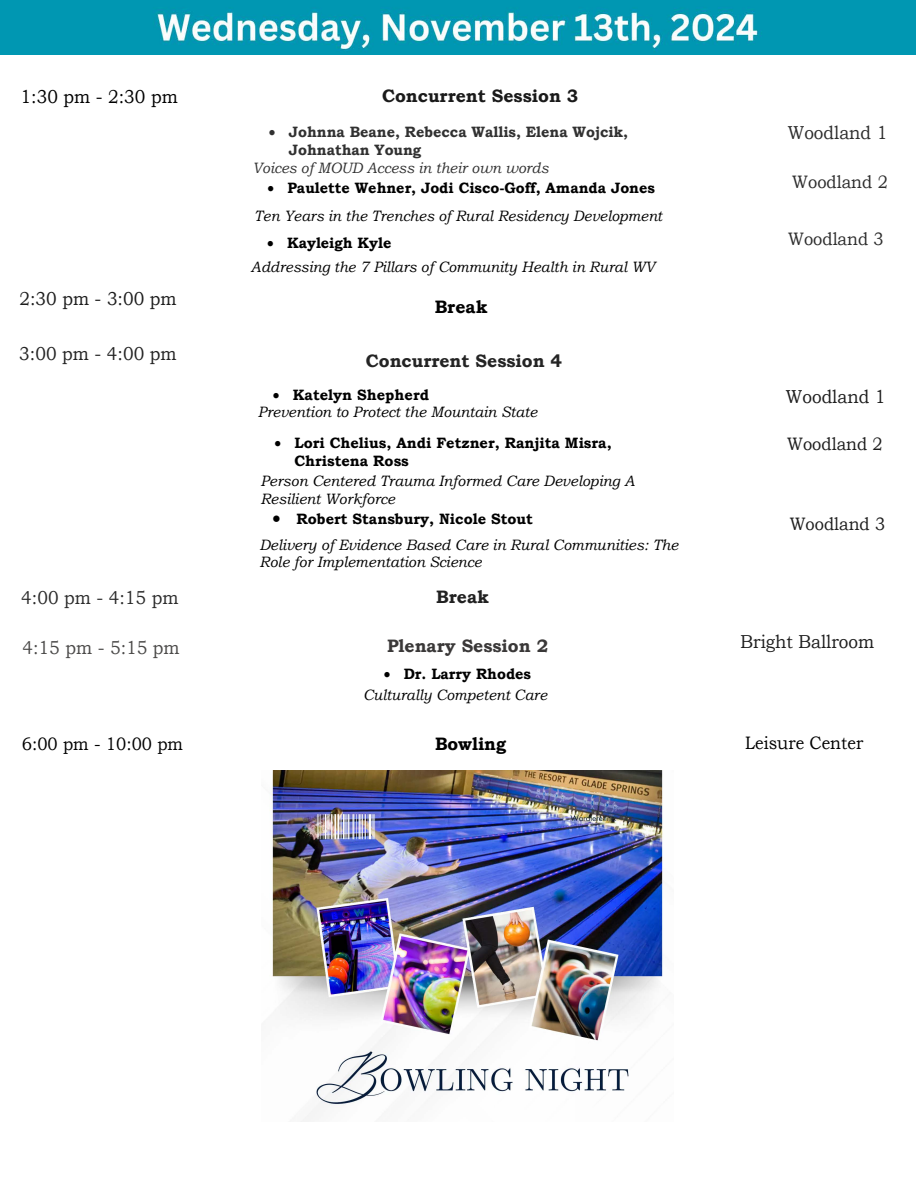
<style>
.page{position:relative;width:918px;height:1188px;background:#fff}
.page>*{position:absolute;margin:0;border:0;box-sizing:border-box;transform-origin:0 0}
.t1{font:18.75px "Bookman Old Style";color:#1e1e1e;scale:.92 1}
.t2{font:18.75px "Bookman Old Style";color:#000;scale:.92 1}
.t3{font:18.75px "Bookman Old Style";color:#1d1d1d;scale:.92 1}
.t4{font:18.75px "Bookman Old Style";color:#232323;scale:.92 1}
.t5{font:18.75px "Bookman Old Style";color:#2b2b2b;scale:.92 1}
.t6{font:18.75px "Bookman Old Style";color:#4b4a49;scale:.92 1}
.t7{font:18.75px "Bookman Old Style";color:#2d2d2d;scale:.92 1}
.t8{font:18px "Bookman Old Style";color:#000;scale:.92 1}
.t9{font:700 18px "Bookman Old Style";color:#1a1a1a}
.t10{font:700 18px "Bookman Old Style";color:#242424}
.t11{font:18px "Bookman Old Style";color:#2d2d2d;scale:.92 1}
.t12{font:18px "Bookman Old Style";color:#1e1e1e;scale:.92 1}
.t13{font:700 18px "Bookman Old Style";color:#3a3838}
.t14{font:700 18px "Bookman Old Style";color:#000;scale:.96 1}
.t15{font:700 18px "Bookman Old Style";color:#000}
.t16{font:700 18px "Bookman Old Style";color:#212121}
.t17{font:italic 15px/17.4px "Bookman Old Style";color:#000}
.t18{font:italic 15px/28.5px "Bookman Old Style";color:#000;text-align:center;scale:.96 1}
.t19{font:700 15px/18px "Bookman Old Style";color:#313131;scale:.96 1}
.t20{font:700 15px/18px "Bookman Old Style";color:#000}
.t21{font:italic 15px/21px "Bookman Old Style";color:#000;text-align:center;scale:.96 1}
.t22{font:italic 15px "Bookman Old Style";color:#313131;scale:.96 1}
.s1{font-style:inherit}
.s2{font-weight:700;font-style:normal}
</style>
<div class="page">
<img style="left:0;top:0;width:916px;height:54px">
<img style="left:271px;top:771px;width:392px;height:350px">
<p class="t2" style="left:21px;top:85px;width:172px">1:30 pm - 2:30 pm</p>
<p class="t3" style="left:19px;top:286px;width:172px">2:30 pm - 3:00 pm</p>
<p class="t4" style="left:19px;top:341px;width:173px">3:00 pm - 4:00 pm</p>
<p class="t5" style="left:21px;top:585px;width:172px">4:00 pm - 4:15 pm</p>
<p class="t6" style="left:23px;top:635px;width:172px">4:15 pm - 5:15 pm</p>
<p class="t9" style="left:382px;top:83px;width:198px">Concurrent Session 3</p>
<p class="t19" style="left:289px;top:122px;width:355px;text-indent:-20px">• <span class="s1">Johnna Beane</span>, Rebecca Wallis, Elena Wojcik,<br>Johnathan Young</p>
<p class="t22" style="left:252px;top:157px;width:310px">Voices of MOUD Access in their own words</p>
<p class="t18" style="left:254px;top:173px;width:426px">• <span class="s2">Paulette Wehner</span><span class="s2">, Jodi Cisco-Goff, Amanda Jones<br></span>Ten Years in the Trenches of Rural Residency Development</p>
<p class="t18" style="left:251px;top:231px;width:423px;line-height:24px;text-align:left;text-indent:16px">• <span class="s2">Kayleigh Kyle<br></span>Addressing the 7 Pillars of Community Health in Rural WV</p>
<p class="t15" style="left:435px;top:294px;width:54px">Break</p>
<p class="t10" style="left:366px;top:348px;width:198px">Concurrent Session 4</p>
<p class="t17" style="left:258px;top:386px;width:281px;text-indent:15px">• <span class="s2">Katelyn Shepherd<br></span>Prevention to Protect the Mountain State</p>
<p class="t20" style="left:294px;top:434px;width:319px;text-indent:-20px">• <span class="s1">Lori Chelius</span>, Andi Fetzner, Ranjita Misra,<br>Christena Ross</p>
<p class="t17" style="left:260px;top:472px;width:376px">Person Centered Trauma Informed Care Developing A<br>Resilient Workforce</p>
<p class="t17" style="left:259px;top:506px;width:421px;line-height:25.5px;text-indent:13px">• <span class="s2">Robert Stansbury</span><span class="s2">, Nicole Stout<br></span>Delivery of Evidence Based Care in Rural Communities: The</p>
<p class="t17" style="left:259px;top:553px;width:224px">Role for Implementation Science</p>
<p class="t16" style="left:436px;top:584px;width:54px">Break</p>
<p class="t13" style="left:387px;top:633px;width:163px">Plenary Session 2</p>
<p class="t21" style="left:363px;top:663px;width:193px">• <span class="s2">Dr. Larry Rhodes<br></span>Culturally Competent Care</p>
<p class="t7" style="left:788px;top:120px;width:110px">Woodland 1</p>
<p class="t11" style="left:792px;top:170px;width:105px">Woodland 2</p>
<p class="t11" style="left:788px;top:227px;width:105px">Woodland 3</p>
<p class="t1" style="left:786px;top:384px;width:110px">Woodland 1</p>
<p class="t12" style="left:787px;top:432px;width:105px">Woodland 2</p>
<p class="t12" style="left:790px;top:512px;width:105px">Woodland 3</p>
<p class="t1" style="left:740px;top:629px;width:147px">Bright Ballroom</p>
<p class="t8" style="left:22px;top:732px;width:177px">6:00 pm - 10:00 pm</p>
<p class="t8" style="left:745px;top:731px;width:130px">Leisure Center</p>
<p class="t14" style="left:435px;top:731px;width:75px">Bowling</p>
</div>
